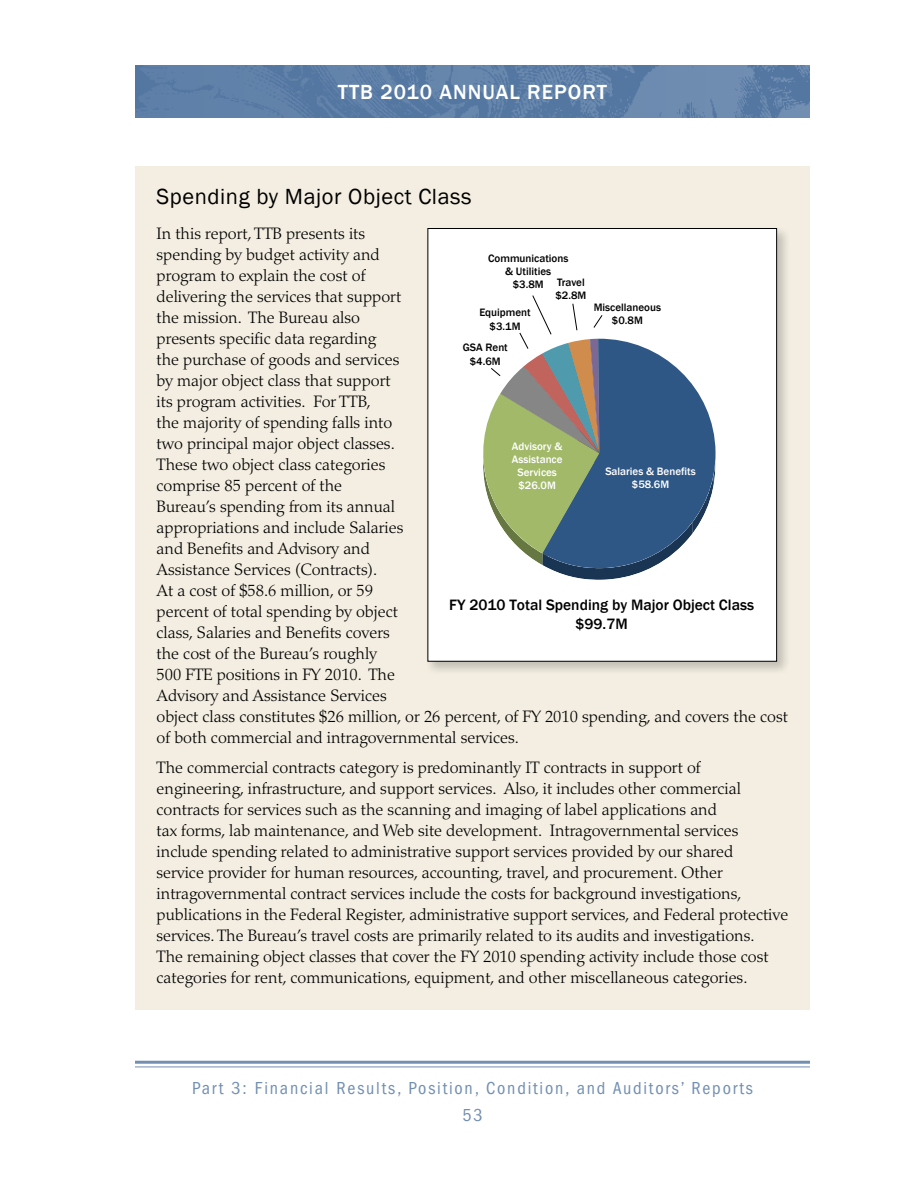
<style>
.page{position:relative;width:918px;height:1188px;background:#fff}
.page>*{position:absolute;margin:0;border:0;box-sizing:border-box;transform-origin:0 0}
.H3_Franklin_Gothic{font:22.5px "Franklin Gothic";letter-spacing:.025em;color:#000}
.t1{font:500 21px "Franklin Gothic";letter-spacing:.05em;color:#fff}
.t2{font:condensed 18px/27px "Franklin Gothic";letter-spacing:.1em;color:#728fb2;text-align:center}
.BODY_palatino{font:300 16.5px/21px "Palatino";color:#000}
.t3{font:500 15.45px/18.8px "Franklin Gothic";color:#010101;text-align:center}
.t4{font:500 11.1px/13.2px "Franklin Gothic";color:#010101;text-align:center}
.t5{font:500 11.1px/13.2px "Franklin Gothic";color:#fff;text-align:center}
</style>
<div class="page">
<hr style="left:135px;top:1061px;width:675px;height:3px;background:#728fb2">
<hr style="left:135px;top:1067px;width:675px;height:1px;background:#728fb2">
<img style="left:135px;top:66px;width:675px;height:52px">
<div style="left:135px;top:166px;width:675px;height:844px;background:#f3eee1"></div>
<div style="left:425px;top:225px;width:366px;height:450px;background:#000;opacity:.2"></div>
<div style="left:428px;top:229px;width:349px;height:432px;background:#fff"></div>
<svg style="left:483px;top:295px;width:233px;height:285px"></svg>
<div style="left:428px;top:228px;width:349px;height:434px;border:1px solid #000"></div>
<p class="t1" style="left:338px;top:79px;width:271px">TTB 2010 ANNUAL REPORT</p>
<p class="H3_Franklin_Gothic" style="left:157px;top:182px;width:317px">Spending by Major Object Class</p>
<p class="BODY_palatino" style="left:157px;top:224px;width:633px">In this report, TTB presents its<br>spending by budget activity and<br>program to explain the cost of<br>delivering the services that support<br>the mission. The Bureau also<br>presents specific data regarding<br>the purchase of goods and services<br>by major object class that support<br>its program activities. For TTB,<br>the majority of spending falls into<br>two principal major object classes.<br>These two object class categories<br>comprise 85 percent of the<br>Bureau’s spending from its annual<br>appropriations and include Salaries<br>and Benefits and Advisory and<br>Assistance Services (Contracts).<br>At a cost of $58.6 million, or 59<br>percent of total spending by object<br>class, Salaries and Benefits covers<br>the cost of the Bureau’s roughly<br>500 FTE positions in FY 2010. The<br>Advisory and Assistance Services<br>object class constitutes $26 million, or 26 percent, of FY 2010 spending, and covers the cost of both commercial and intragovernmental services.</p>
<p class="BODY_palatino" style="left:157px;top:757px;width:633px">The commercial contracts category is predominantly IT contracts in support of engineering, infrastructure, and support services. Also, it includes other commercial contracts for services such as the scanning and imaging of label applications and<br>tax forms, lab maintenance, and Web site development. Intragovernmental services include spending related to administrative support services provided by our shared<br>service provider for human resources, accounting, travel, and procurement. Other intragovernmental contract services include the costs for background investigations, publications in the Federal Register, administrative support services, and Federal protective services. The Bureau’s travel costs are primarily related to its audits and investigations.<br>The remaining object classes that cover the FY 2010 spending activity include those cost categories for rent, communications, equipment, and other miscellaneous categories.</p>
<p class="t4" style="left:488px;top:252px;width:82px">Communications &amp; Utilities</p>
<p class="t4" style="left:513px;top:276px;width:75px;text-align:right">$3.8M Travel $2.8M</p>
<p class="t4" style="left:594px;top:301px;width:69px">Miscellaneous $0.8M</p>
<p class="t4" style="left:479px;top:306px;width:53px">Equipment $3.1M</p>
<p class="t4" style="left:463px;top:341px;width:47px">GSA Rent $4.6M</p>
<p class="t5" style="left:512px;top:440px;width:52px">Advisory &amp;<br>Assistance<br>Services $26.0M</p>
<p class="t5" style="left:605px;top:465px;width:92px">Salaries &amp; Benefits $58.6M</p>
<p class="t3" style="left:449px;top:596px;width:306px">FY 2010 Total Spending by Major Object Class $99.7M</p>
<p class="t2" style="left:192px;top:1074px;width:562px">Part 3: Financial Results, Position, Condition, and Auditors’ Reports<br>53</p>
</div>
